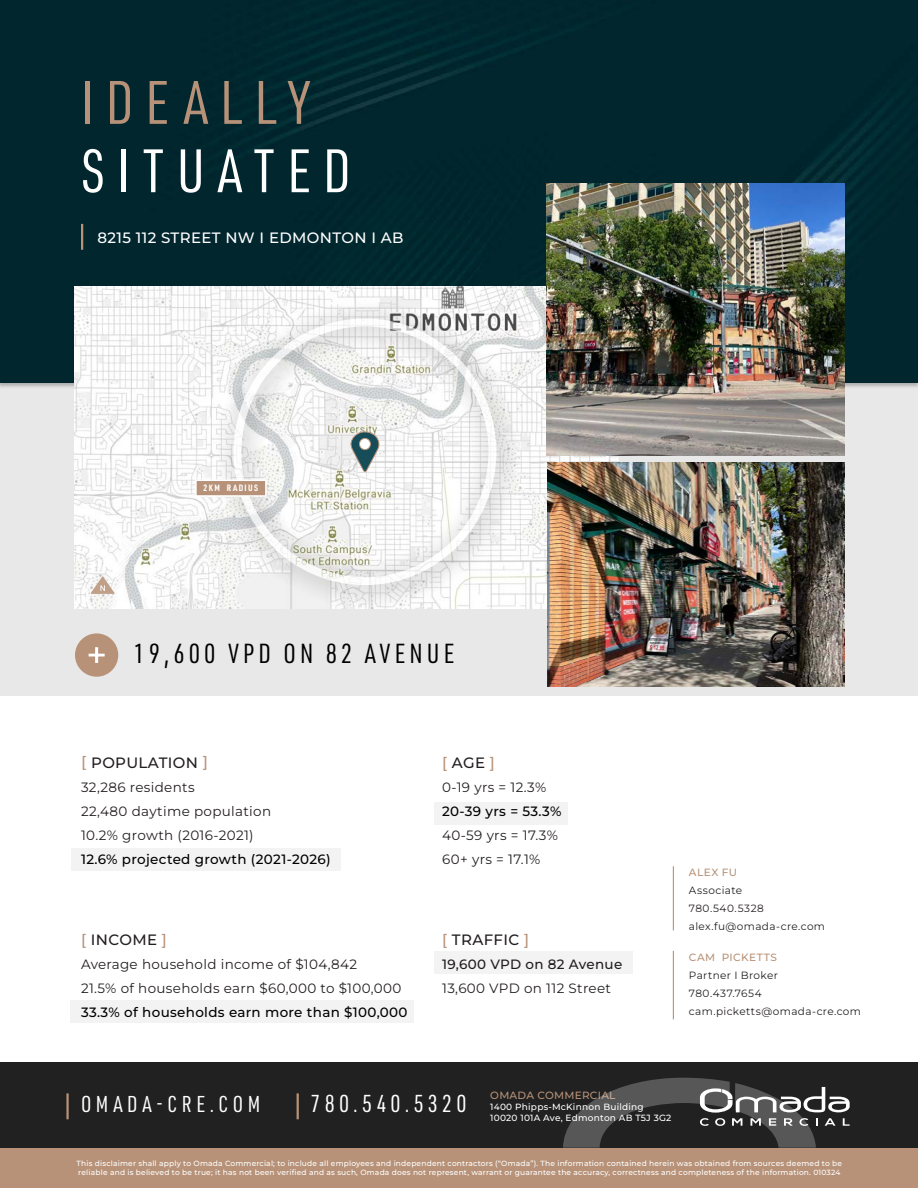
<style>
.page{position:relative;width:918px;height:1188px;background:#fff}
.page>*{position:absolute;margin:0;border:0;box-sizing:border-box;transform-origin:0 0}
.Title_-_White{font:60px "URWDIN Cond";letter-spacing:.21em;color:#fff}
.Title_-_Cream{font:60px "URWDIN Cond";letter-spacing:.2em;color:#b79278}
.Highlighted_VPD_or_SF{font:27px "URWDIN Cond";letter-spacing:.15em;color:#000}
.t1{font:24px "URWDIN Cond";letter-spacing:.175em;color:#fff}
.t2{font:22.5px "URWDIN Cond";letter-spacing:.2em;color:#fff}
.Demographics_-_sections_title{font:500 15px "Montserrat";letter-spacing:.025em;color:#231f20}
.Address_-_Black{font:500 15px "Montserrat";letter-spacing:.025em;color:#fff}
.t3{font:13.5px "Montserrat";letter-spacing:.025em;color:#231f20}
.t4{font:500 13.5px "Montserrat";letter-spacing:.025em;color:#000}
.t5{font:500 13.5px "Montserrat";letter-spacing:.025em;color:#231f20}
.body{font:10.5px "Montserrat";letter-spacing:.035em;color:#231f20}
.body-2{font:10.5px "Montserrat";letter-spacing:.055em;color:#231f20}
.Name{font:500 10.5px "Montserrat";letter-spacing:.025em;color:#b79278}
.Name-2{font:500 10.5px "Montserrat";letter-spacing:.045em;color:#b79278}
.t6{font:500 9px "Montserrat";letter-spacing:.025em;color:#fff}
.t7{font:700 9px "URWDIN Cond";letter-spacing:.15em;color:#fff}
.t8{font:500 7.5px/9px "Montserrat";letter-spacing:.025em;color:#fff}
.s1{color:#b79278}
</style>
<div class="page">
<div style="left:0;top:374px;width:918px;height:321px;background:#e8e8e8"></div>
<div style="left:0;top:0;width:918px;height:382px;background:#01262e"></div>
<hr style="left:81px;top:224px;width:2px;height:26px;background:#b79278">
<div style="left:75px;top:633px;width:43px;height:44px;background:#b79278;border-radius:50%"></div>
<hr style="left:89px;top:654px;width:16px;height:3px;background:#fff">
<hr style="left:95px;top:647px;width:3px;height:16px;background:#fff">
<div style="left:0;top:1148px;width:918px;height:40px;background:#b79278"></div>
<div style="left:0;top:1062px;width:918px;height:86px;background:#212121"></div>
<hr style="left:66px;top:1093px;width:3px;height:26px;background:#b79278">
<hr style="left:297px;top:1093px;width:2px;height:26px;background:#b79278">
<svg style="left:563px;top:1078px;width:287px;height:70px"></svg>
<div style="left:71px;top:848px;width:270px;height:23px;background:#f3f3f3"></div>
<div style="left:71px;top:1000px;width:343px;height:22px;background:#f3f3f3"></div>
<div style="left:434px;top:802px;width:134px;height:23px;background:#f3f3f3"></div>
<div style="left:434px;top:951px;width:199px;height:23px;background:#f3f3f3"></div>
<img style="left:74px;top:286px;width:545px;height:322px">
<svg style="left:91px;top:576px;width:24px;height:18px"></svg>
<div style="left:213px;top:298px;width:310px;height:314px;background:#231f20;opacity:.6"></div>
<div style="left:233px;top:318px;width:263px;height:267px;border:8px solid #fff;border-radius:50%"></div>
<svg style="left:349px;top:431px;width:31px;height:42px"></svg>
<div style="left:359px;top:438px;width:11px;height:12px;background:#fff;border-radius:50%"></div>
<div style="left:359px;top:438px;width:12px;height:12px;border:1px solid #b79278;border-radius:50%"></div>
<div style="left:196px;top:480px;width:70px;height:16px;background:#b79278"></div>
<div style="left:195px;top:480px;width:72px;height:17px;border:2px solid #fff"></div>
<img style="left:547px;top:184px;width:298px;height:272px">
<img style="left:547px;top:463px;width:297px;height:223px">
<hr style="left:673px;top:866px;width:1px;height:64px;background:#b79278">
<hr style="left:673px;top:951px;width:1px;height:68px;background:#b79278">
<p class="Title_-_Cream" style="left:81px;top:63px;width:231px">IDEALLY</p>
<p class="Title_-_White" style="left:81px;top:131px;width:271px">SITUATED</p>
<p class="Address_-_Black" style="left:98px;top:227px;width:308px">8215 112 STREET NW I EDMONTON I AB</p>
<p class="t7" style="left:204px;top:482px;width:56px">2KM RADIUS</p>
<p class="Highlighted_VPD_or_SF" style="left:134px;top:636px;width:322px">19,600 VPD ON 82 AVENUE</p>
<p class="Demographics_-_sections_title" style="left:81px;top:753px;width:129px"><span class="s1">[</span> POPULATION <span class="s1">]</span></p>
<p class="t3" style="left:81px;top:778px;width:115px">32,286 residents</p>
<p class="t3" style="left:81px;top:802px;width:192px">22,480 daytime population</p>
<p class="t3" style="left:81px;top:826px;width:174px">10.2% growth (2016-2021)</p>
<p class="t4" style="left:81px;top:850px;width:251px">12.6% projected growth (2021-2026)</p>
<p class="Demographics_-_sections_title" style="left:81px;top:930px;width:87px"><span class="s1">[</span> INCOME <span class="s1">]</span></p>
<p class="t3" style="left:81px;top:955px;width:278px">Average household income of $104,842</p>
<p class="t3" style="left:81px;top:979px;width:322px">21.5% of households earn $60,000 to $100,000</p>
<p class="t4" style="left:81px;top:1003px;width:328px">33.3% of households earn more than $100,000</p>
<p class="Demographics_-_sections_title" style="left:442px;top:753px;width:54px"><span class="s1">[</span> AGE <span class="s1">]</span></p>
<p class="t3" style="left:442px;top:778px;width:106px">0-19 yrs = 12.3%</p>
<p class="t4" style="left:442px;top:802px;width:121px">20-39 yrs = 53.3%</p>
<p class="t3" style="left:442px;top:826px;width:117px">40-59 yrs = 17.3%</p>
<p class="t3" style="left:442px;top:850px;width:100px">60+ yrs = 17.1%</p>
<p class="Demographics_-_sections_title" style="left:442px;top:930px;width:89px"><span class="s1">[</span> TRAFFIC <span class="s1">]</span></p>
<p class="t5" style="left:442px;top:955px;width:182px">19,600 VPD on 82 Avenue</p>
<p class="t3" style="left:442px;top:979px;width:170px">13,600 VPD on 112 Street</p>
<p class="Name" style="left:689px;top:866px;width:50px">ALEX FU</p>
<p class="body" style="left:689px;top:884px;width:55px">Associate</p>
<p class="body-2" style="left:689px;top:902px;width:76px">780.540.5328</p>
<p class="body" style="left:689px;top:920px;width:138px">alex.fu@omada-cre.com</p>
<p class="Name-2" style="left:689px;top:950px;width:90px">CAM PICKETTS</p>
<p class="body" style="left:689px;top:968px;width:91px">Partner I Broker</p>
<p class="body-2" style="left:689px;top:986px;width:74px">780.437.7654</p>
<p class="body" style="left:689px;top:1004px;width:174px">cam.picketts@omada-cre.com</p>
<p class="t2" style="left:81px;top:1089px;width:181px">OMADA-CRE.COM</p>
<p class="t1" style="left:310px;top:1088px;width:158px">780.540.5320</p>
<p class="Name" style="left:490px;top:1088px;width:127px">OMADA COMMERCIAL</p>
<p class="t6" style="left:490px;top:1101px;width:155px">1400 Phipps-McKinnon Building</p>
<p class="t6" style="left:490px;top:1112px;width:183px">10020 101A Ave, Edmonton AB T5J 3G2</p>
<p class="t8" style="left:77px;top:1159px;width:767px">This disclaimer shall apply to Omada Commercial; to include all employees and independent contractors (“Omada”). The information contained herein was obtained from sources deemed to be reliable and is believed to be true; it has not been verified and as such, Omada does not represent, warrant or guarantee the accuracy, correctness and completeness of the information. 010324</p>
</div>
